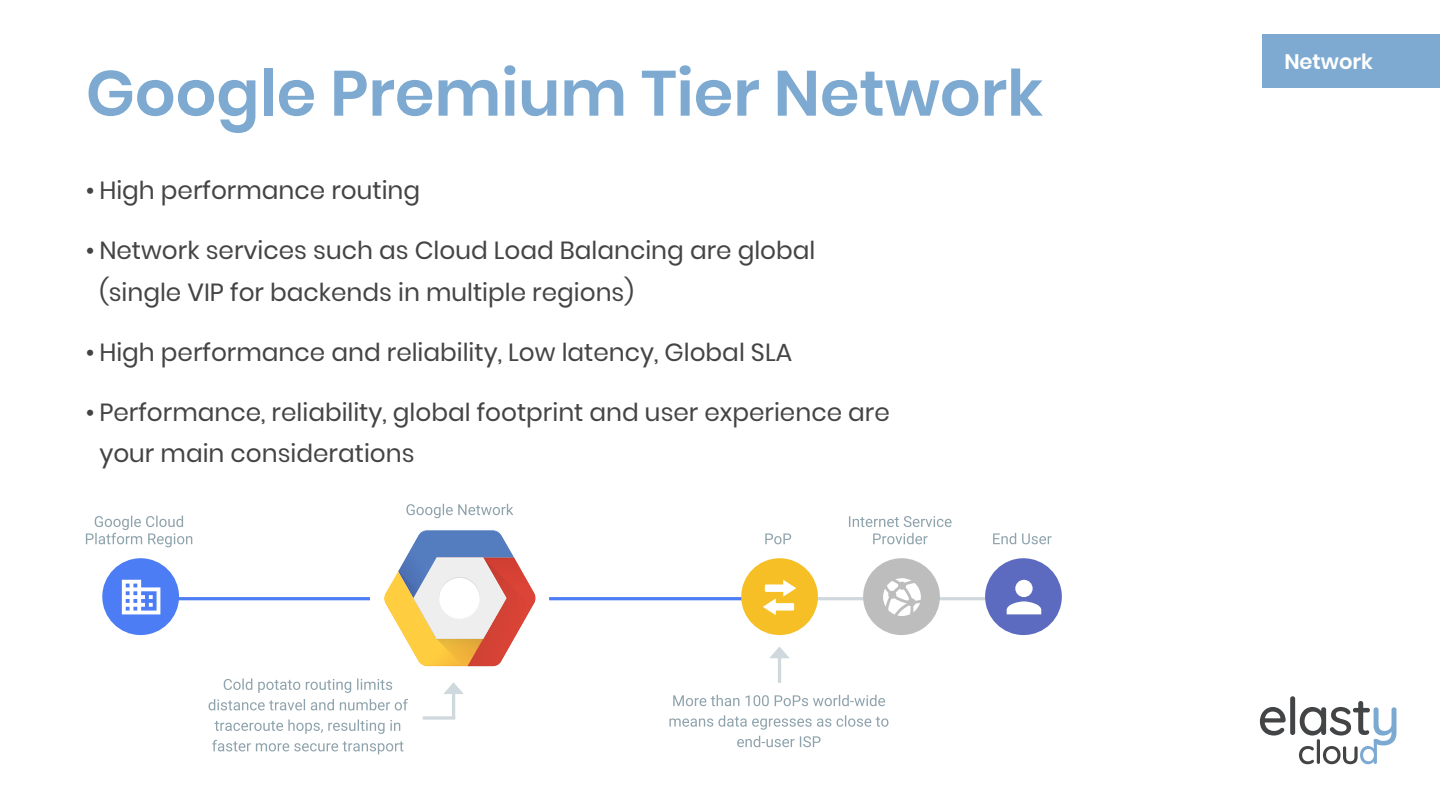
<style>
.page{position:relative;width:1440px;height:810px;background:#fff}
.page>*{position:absolute;margin:0;border:0;box-sizing:border-box;transform-origin:0 0}
.t1{font:600 63.75px "Poppins";color:#7eaad1}
.t2{font:24.75px/42px "Poppins";color:#444}
.t3{font:600 21px "Poppins";color:#fff}
</style>
<div class="page">
<svg style="left:1260px;top:696px;width:136px;height:68px"></svg>
<div style="left:1262px;top:34px;width:178px;height:54px;background:#7eaad1"></div>
<hr style="left:177px;top:597px;width:191px;height:3px;background:#4c7df5">
<hr style="left:551px;top:597px;width:191px;height:3px;background:#4c7df5">
<hr style="left:804px;top:597px;width:69px;height:3px;background:#cfd8dc">
<hr style="left:923px;top:597px;width:69px;height:3px;background:#cfd8dc">
<hr style="left:778px;top:652px;width:3px;height:29px;background:#cfd8dc">
<svg style="left:770px;top:646px;width:19px;height:12px"></svg>
<hr style="left:452px;top:688px;width:3px;height:29px;background:#cfd8dc">
<svg style="left:424px;top:716px;width:30px;height:4px"></svg>
<svg style="left:443px;top:682px;width:21px;height:12px"></svg>
<div style="left:102px;top:558px;width:77px;height:77px;background:#4c7df5;border-radius:50%"></div>
<svg style="left:122px;top:580px;width:38px;height:34px"></svg>
<div style="left:741px;top:558px;width:77px;height:77px;background:#f6bf26;border-radius:50%"></div>
<svg style="left:763px;top:580px;width:33px;height:35px"></svg>
<div style="left:863px;top:558px;width:77px;height:77px;background:#bdbdbd;border-radius:50%"></div>
<svg style="left:883px;top:578px;width:38px;height:38px"></svg>
<svg style="left:209px;top:678px;width:199px;height:76px"></svg>
<svg style="left:669px;top:695px;width:219px;height:52px"></svg>
<svg style="left:86px;top:516px;width:106px;height:31px"></svg>
<svg style="left:765px;top:533px;width:26px;height:11px"></svg>
<svg style="left:849px;top:516px;width:103px;height:28px"></svg>
<div style="left:985px;top:558px;width:77px;height:77px;background:#5c6bc0;border-radius:50%"></div>
<svg style="left:1007px;top:580px;width:34px;height:34px"></svg>
<svg style="left:993px;top:533px;width:59px;height:11px"></svg>
<svg style="left:384px;top:530px;width:152px;height:137px"></svg>
<svg style="left:406px;top:504px;width:107px;height:14px"></svg>
<p class="t1" style="left:86px;top:56px;width:959px">Google Premium Tier Network</p>
<p class="t2" style="left:86px;top:170px;width:336px">• High performance routing</p>
<p class="t2" style="left:99px;top:230px;width:718px;text-indent:-14px">• Network services such as Cloud Load Balancing are global (single VIP for backends in multiple regions)</p>
<p class="t2" style="left:86px;top:332px;width:708px">• High performance and reliability, Low latency, Global SLA</p>
<p class="t2" style="left:99px;top:392px;width:792px;line-height:41.2px;text-indent:-14px">• Performance, reliability, global footprint and user experience are your main considerations</p>
<p class="t3" style="left:1284px;top:49px;width:90px">Network</p>
</div>
